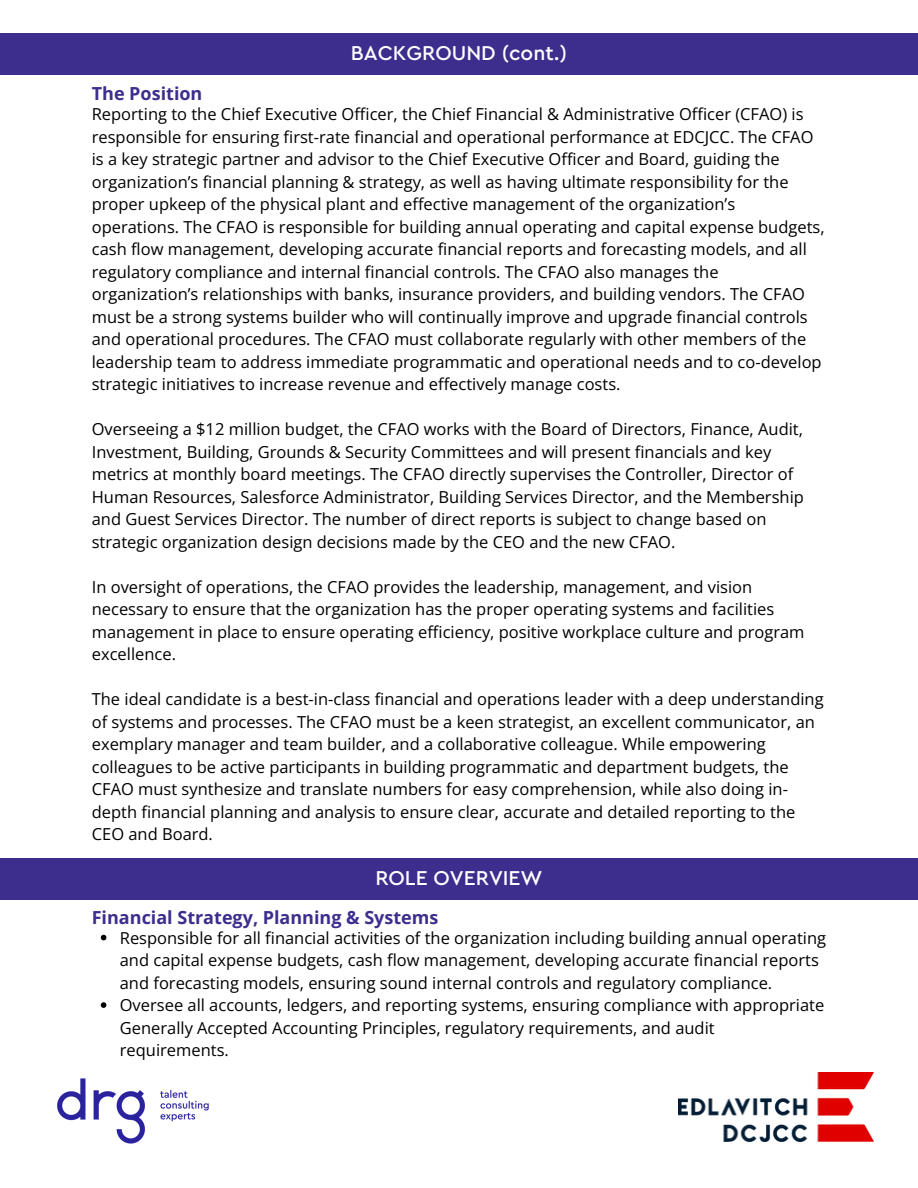
<style>
.page{position:relative;width:918px;height:1188px;background:#fff}
.page>*{position:absolute;margin:0;border:0;box-sizing:border-box;transform-origin:0 0}
.t1{font:500 21px "Cera Pro";color:#fff}
.t2{font:700 18px "Open Sans";color:#3d2e8e}
.t3{font:16.5px/22.5px "Open Sans";color:#000}
</style>
<div class="page">
<div style="left:0;top:33px;width:918px;height:42px;background:#3d2e8e"></div>
<img style="left:57px;top:1078px;width:152px;height:66px">
<div style="left:0;top:858px;width:918px;height:41px;background:#3d2e8e"></div>
<svg style="left:101px;top:935px;width:5px;height:5px"></svg>
<svg style="left:101px;top:1002px;width:5px;height:6px"></svg>
<img style="left:679px;top:1073px;width:195px;height:69px">
<h2 class="t1" style="left:351px;top:43px;width:218px">BACKGROUND (cont.)</h2>
<p class="t2" style="left:92px;top:81px;width:112px">The Position</p>
<p class="t3" style="left:92px;top:102px;width:734px">Reporting to the Chief Executive Officer, the Chief Financial &amp; Administrative Officer (CFAO) is responsible for ensuring first-rate financial and operational performance at EDCJCC. The CFAO is a key strategic partner and advisor to the Chief Executive Officer and Board, guiding the organization’s financial planning &amp; strategy, as well as having ultimate responsibility for the proper upkeep of the physical plant and effective management of the organization’s operations. The CFAO is responsible for building annual operating and capital expense budgets, cash flow management, developing accurate financial reports and forecasting models, and all regulatory compliance and internal financial controls. The CFAO also manages the organization’s relationships with banks, insurance providers, and building vendors. The CFAO must be a strong systems builder who will continually improve and upgrade financial controls and operational procedures. The CFAO must collaborate regularly with other members of the leadership team to address immediate programmatic and operational needs and to co-develop strategic initiatives to increase revenue and effectively manage costs.</p>
<p class="t3" style="left:92px;top:417px;width:714px">Overseeing a $12 million budget, the CFAO works with the Board of Directors, Finance, Audit, Investment, Building, Grounds &amp; Security Committees and will present financials and key metrics at monthly board meetings. The CFAO directly supervises the Controller, Director of Human Resources, Salesforce Administrator, Building Services Director, and the Membership and Guest Services Director. The number of direct reports is subject to change based on strategic organization design decisions made by the CEO and the new CFAO.</p>
<p class="t3" style="left:92px;top:575px;width:714px">In oversight of operations, the CFAO provides the leadership, management, and vision necessary to ensure that the organization has the proper operating systems and facilities management in place to ensure operating efficiency, positive workplace culture and program excellence.</p>
<h1 class="t3" style="left:92px;top:687px;width:733px">The ideal candidate is a best-in-class financial and operations leader with a deep understanding of systems and processes. The CFAO must be a keen strategist, an excellent communicator, an exemplary manager and team builder, and a collaborative colleague. While empowering colleagues to be active participants in building programmatic and department budgets, the CFAO must synthesize and translate numbers for easy comprehension, while also doing in&shy;depth financial planning and analysis to ensure clear, accurate and detailed reporting to the CEO and Board.</h1>
<h3 class="t1" style="left:375px;top:868px;width:169px">ROLE OVERVIEW</h3>
<p class="t2" style="left:92px;top:904px;width:348px">Financial Strategy, Planning &amp; Systems</p>
<p class="t3" style="left:120px;top:926px;width:708px">Responsible for all financial activities of the organization including building annual operating and capital expense budgets, cash flow management, developing accurate financial reports and forecasting models, ensuring sound internal controls and regulatory compliance.</p>
<p class="t3" style="left:120px;top:994px;width:706px">Oversee all accounts, ledgers, and reporting systems, ensuring compliance with appropriate<br>Generally Accepted Accounting Principles, regulatory requirements, and audit requirements.</p>
</div>
